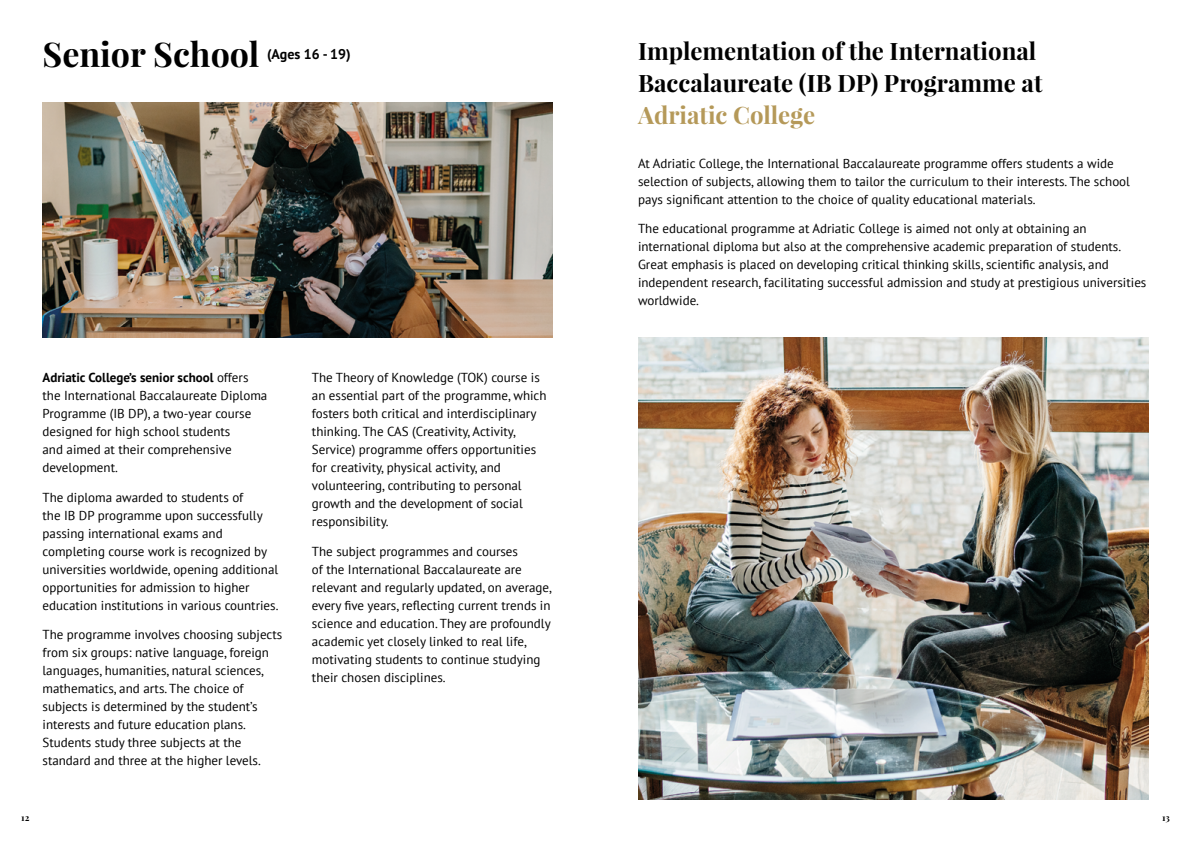
<style>
.page{position:relative;width:1191px;height:842px;background:#fff}
.page>*{position:absolute;margin:0;border:0;box-sizing:border-box;transform-origin:0 0}
.t1{font:700 34px "Playfair Display";color:#000}
.t2{font:700 24px/32px "Playfair Display";color:#000}
.t3{font:700 24px "Playfair Display";color:#b59959}
.t4{font:700 14px "PT Sans";color:#000}
.t5{font:13px/18px "PT Sans";color:#000}
.t6{font:700 9px "Playfair Display";color:#000}
.s1{font-weight:700}
</style>
<div class="page">
<img style="left:43px;top:102px;width:510px;height:236px">
<img style="left:638px;top:337px;width:510px;height:462px">
<h1 class="t1" style="left:43px;top:32px;width:218px">Senior School</h1>
<p class="t4" style="left:267px;top:44px;width:85px">(Ages 16 - 19)</p>
<p class="t5" style="left:43px;top:368px;width:226px"><span class="s1">Adriatic College’s senior school</span> offers the International Baccalaureate Diploma Programme (IB DP), a two-year course designed for high school students<br>and aimed at their comprehensive development.</p>
<p class="t5" style="left:43px;top:488px;width:237px">The diploma awarded to students of<br>the IB DP programme upon successfully passing international exams and completing course work is recognized by universities worldwide, opening additional opportunities for admission to higher education institutions in various countries.</p>
<p class="t5" style="left:43px;top:625px;width:241px">The programme involves choosing subjects from six groups: native language, foreign languages, humanities, natural sciences, mathematics, and arts. The choice of subjects is determined by the student’s interests and future education plans.<br>Students study three subjects at the standard and three at the higher levels.</p>
<p class="t5" style="left:312px;top:368px;width:236px">The Theory of Knowledge (TOK) course is an essential part of the programme, which fosters both critical and interdisciplinary thinking. The CAS (Creativity, Activity, Service) programme offers opportunities for creativity, physical activity, and volunteering, contributing to personal growth and the development of social responsibility.</p>
<p class="t5" style="left:312px;top:542px;width:242px">The subject programmes and courses<br>of the International Baccalaureate are relevant and regularly updated, on average, every five years, reflecting current trends in science and education. They are profoundly academic yet closely linked to real life, motivating students to continue studying their chosen disciplines.</p>
<h2 class="t2" style="left:638px;top:34px;width:406px">Implementation of the International<br>Baccalaureate (IB DP) Programme at</h2>
<h2 class="t3" style="left:638px;top:99px;width:179px">Adriatic College</h2>
<p class="t5" style="left:638px;top:154px;width:493px">At Adriatic College, the International Baccalaureate programme offers students a wide selection of subjects, allowing them to tailor the curriculum to their interests. The school pays significant attention to the choice of quality educational materials.</p>
<p class="t5" style="left:638px;top:220px;width:510px">The educational programme at Adriatic College is aimed not only at obtaining an international diploma but also at the comprehensive academic preparation of students.<br>Great emphasis is placed on developing critical thinking skills, scientific analysis, and independent research, facilitating successful admission and study at prestigious universities worldwide.</p>
<p class="t6" style="left:21px;top:812px;width:10px">12</p>
<p class="t6" style="left:1162px;top:812px;width:9px">13</p>
</div>
